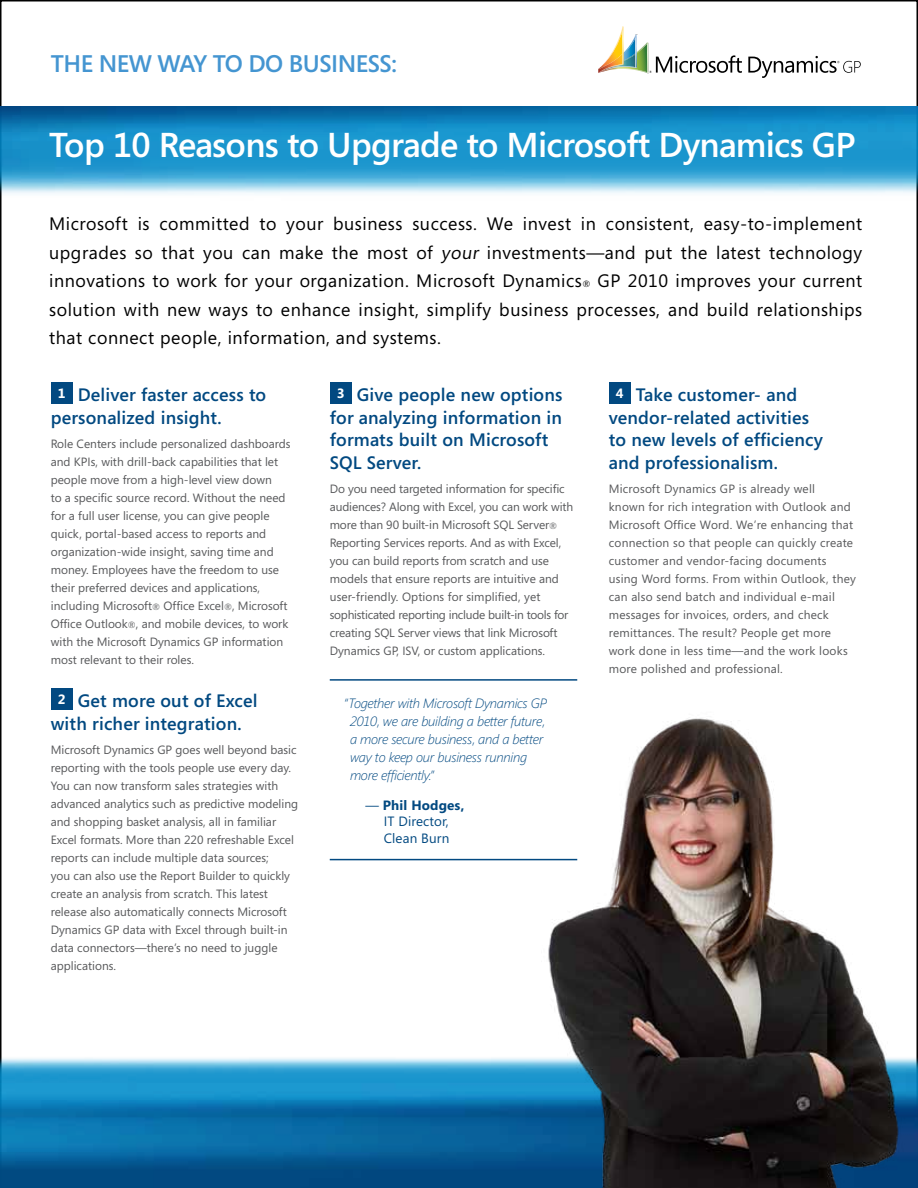
<style>
.page{position:relative;width:918px;height:1188px;background:#fff}
.page>*{position:absolute;margin:0;border:0;box-sizing:border-box;transform-origin:0 0}
.t1{font:600 34.5px "Segoe";letter-spacing:-.02em;color:#fff}
.t2{font:600 24px "Segoe";letter-spacing:-.02em;color:#4495d1}
.t3{font:18px/28.5px "Segoe";letter-spacing:.03em;color:#000;text-align:justify}
.t4{font:600 18px/22.5px "Segoe";letter-spacing:.01em;color:#024981}
.t5{font:italic 300 13.5px/18px "Segoe";letter-spacing:-.02em;color:#024981}
.t6{font:13.5px/16.5px "Segoe";letter-spacing:.01em;color:#024981;text-align:center}
.t7{font:12px/18px "Segoe";color:#58595b}
.t8{font:12px/18px "Segoe";letter-spacing:.02em;color:#58595b}
.s1{font-size:9px}
.s2{font-weight:700;font-size:13.5px;color:#fff}
.s3{font-weight:700}
</style>
<div class="page">
<img style="left:0;top:107px;width:918px;height:102px">
<img style="left:0;top:1048px;width:918px;height:140px">
<div style="left:51px;top:382px;width:21px;height:22px;background:#024981"></div>
<div style="left:51px;top:688px;width:21px;height:22px;background:#024981"></div>
<div style="left:330px;top:382px;width:21px;height:22px;background:#024981"></div>
<div style="left:609px;top:382px;width:21px;height:22px;background:#024981"></div>
<svg style="left:598px;top:26px;width:144px;height:48px"></svg>
<svg style="left:748px;top:56px;width:113px;height:22px"></svg>
<img style="left:490px;top:679px;width:423px;height:509px">
<hr style="left:330px;top:679px;width:247px;height:2px;background:#024981">
<hr style="left:330px;top:859px;width:247px;height:1px;background:#024981">
<h2 class="t2" style="left:51px;top:50px;width:348px">The New Way to Do Bu sin ess:</h2>
<h1 class="t1" style="left:49px;top:124px;width:808px">Top 10 Reasons to Upgrade to Microsoft Dynamics GP</h1>
<p class="t3" style="left:49px;top:210px;width:815px">Microsoft is committed to your business success. We invest in consistent, easy-to-implement upgrades so that you can make the most of your investments—and put the latest technology innovations to work for your organization. Microsoft Dynamics<span class="s1">®</span> GP 2010 improves your current solution with new ways to enhance insight, simplify business processes, and build relationships that connect people, information, and systems.</p>
<h3 class="t4" style="left:51px;top:383px;width:217px;text-indent:7px"><span class="s2">1</span> Deliver faster access to personalized insight.</h3>
<p class="t7" style="left:51px;top:435px;width:241px">Role Centers include personalized dashboards and KPIs, with drill-back capabilities that let people move from a high-level view down<br>to a specific source record. Without the need for a full user license, you can give people quick, portal-based access to reports and organization-wide insight, saving time and money. Employees have the freedom to use their preferred devices and applications, including Microsoft<span class="s1">®</span> Office Excel<span class="s1">®</span>, Microsoft Office Outlook<span class="s1">®</span>, and mobile devices, to work with the Microsoft Dynamics GP information most relevant to their roles.</p>
<h3 class="t4" style="left:51px;top:689px;width:208px;text-indent:7px"><span class="s2">2</span> Get more out of Excel with richer integration.</h3>
<p class="t7" style="left:51px;top:741px;width:249px">Microsoft Dynamics GP goes well beyond basic reporting with the tools people use every day.<br>You can now transform sales strategies with advanced analytics such as predictive modeling and shopping basket analysis, all in familiar Excel formats. More than 220 refreshable Excel reports can include multiple data sources;<br>you can also use the Report Builder to quickly create an analysis from scratch. This latest release also automatically connects Microsoft Dynamics GP data with Excel through built-in data connectors—there’s no need to juggle applications.</p>
<h3 class="t4" style="left:330px;top:383px;width:234px;text-indent:7px"><span class="s2">3</span> Give people new options for analyzing information in formats built on Microsoft<br>SQL Server.</h3>
<p class="t7" style="left:330px;top:480px;width:245px">Do you need targeted information for specific audiences? Along with Excel, you can work with more than 90 built-in Microsoft SQL Server<span class="s1">® </span>Reporting Services reports. And as with Excel, you can build reports from scratch and use models that ensure reports are intuitive and user-friendly. Options for simplified, yet sophisticated reporting include built-in tools for creating SQL Server views that link Microsoft Dynamics GP, ISV, or custom applications.</p>
<h3 class="t4" style="left:609px;top:383px;width:216px;text-indent:7px"><span class="s2">4</span> Take customer- and vendor-related activities to new levels of efficiency and professionalism.</h3>
<p class="t8" style="left:609px;top:480px;width:249px">Microsoft Dynamics GP is already well<br>known for rich integration with Outlook and Microsoft Office Word. We’re enhancing that connection so that people can quickly create customer and vendor-facing documents using Word forms. From within Outlook, they can also send batch and individual e-mail messages for invoices, orders, and check remittances. The result? People get more work done in less time—and the work looks more polished and professional.</p>
<p class="t5" style="left:350px;top:694px;width:199px;text-indent:-5px">“Together with Microsoft Dynamics GP<br>2010, we are building a better future, a more secure business, and a better way to keep our business running more efficiently.”</p>
<p class="t6" style="left:365px;top:797px;width:100px">— <span class="s3">Phil Hodges,<br></span>IT Director,<br>Clean Burn</p>
</div>
